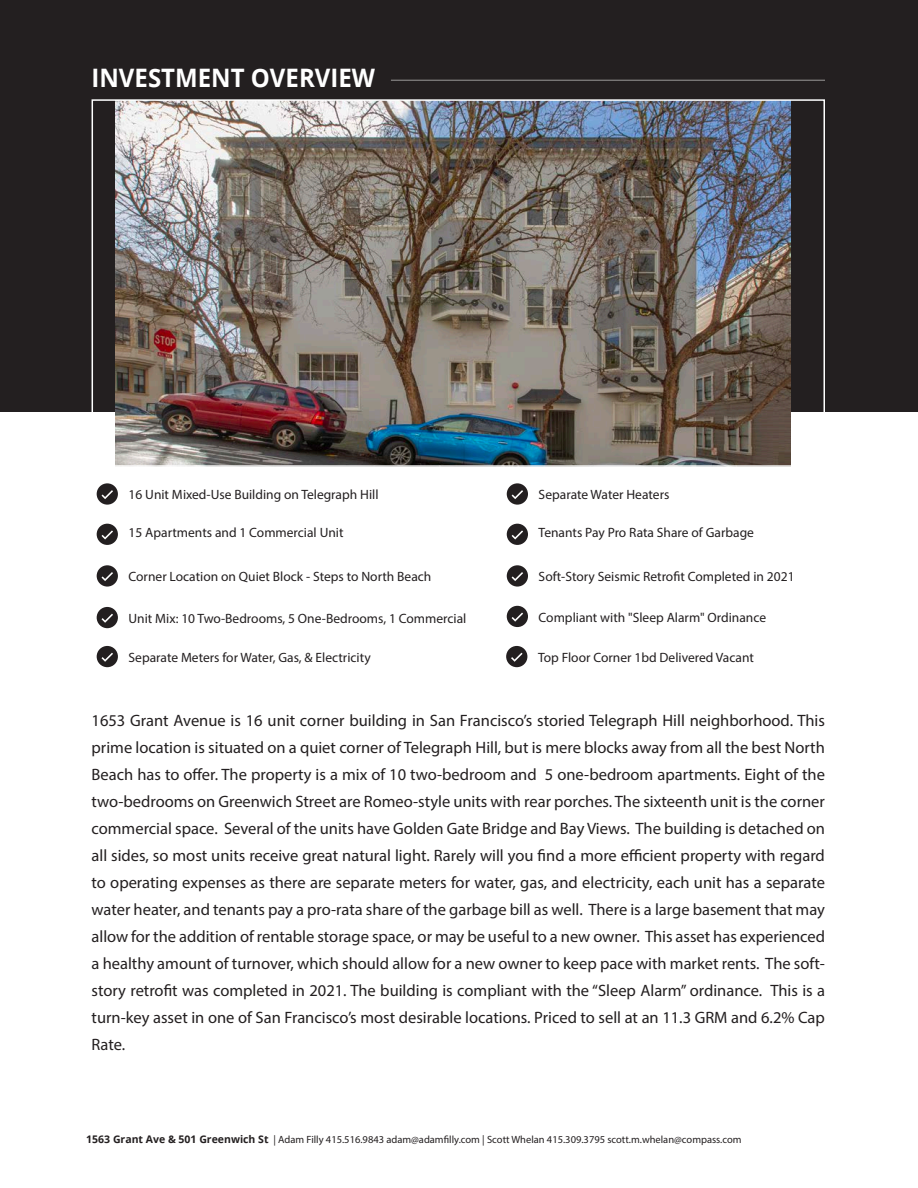
<style>
.page{position:relative;width:918px;height:1188px;background:#fff}
.page>*{position:absolute;margin:0;border:0;box-sizing:border-box;transform-origin:0 0}
.t1{font:700 25.5px "Open Sans";color:#fff;scale:.94 1}
.t2{font:16.5px/27px "Myriad Pro";color:#231f20;text-align:justify}
.t3{font:13.5px "Myriad Pro";color:#231f20}
.t4{font:10.5px "Myriad Pro";color:#231f20}
.s1{font-family:"Open Sans";font-weight:700}
</style>
<div class="page">
<div style="left:0;top:0;width:918px;height:411px;background:#231f20"></div>
<img style="left:116px;top:102px;width:674px;height:362px">
<div style="left:92px;top:99px;width:733px;height:368px;border:2px solid #fff"></div>
<hr style="left:391px;top:80px;width:434px;height:1px;background:#fff">
<div style="left:97px;top:483px;width:21px;height:22px;background:#231f20;border-radius:50%"></div>
<div style="left:97px;top:524px;width:21px;height:21px;background:#231f20;border-radius:50%"></div>
<svg style="left:102px;top:490px;width:11px;height:9px"></svg>
<svg style="left:102px;top:530px;width:11px;height:10px"></svg>
<div style="left:97px;top:565px;width:21px;height:22px;background:#231f20;border-radius:50%"></div>
<svg style="left:102px;top:572px;width:11px;height:9px"></svg>
<div style="left:97px;top:607px;width:21px;height:21px;background:#231f20;border-radius:50%"></div>
<svg style="left:102px;top:608px;width:11px;height:15px"></svg>
<div style="left:507px;top:483px;width:21px;height:22px;background:#231f20;border-radius:50%"></div>
<div style="left:507px;top:524px;width:21px;height:21px;background:#231f20;border-radius:50%"></div>
<svg style="left:512px;top:490px;width:11px;height:9px"></svg>
<svg style="left:512px;top:530px;width:11px;height:10px"></svg>
<div style="left:507px;top:565px;width:21px;height:22px;background:#231f20;border-radius:50%"></div>
<svg style="left:512px;top:572px;width:11px;height:9px"></svg>
<div style="left:507px;top:606px;width:21px;height:21px;background:#231f20;border-radius:50%"></div>
<svg style="left:512px;top:612px;width:11px;height:10px"></svg>
<div style="left:97px;top:646px;width:21px;height:21px;background:#231f20;border-radius:50%"></div>
<svg style="left:102px;top:647px;width:11px;height:15px"></svg>
<div style="left:506px;top:646px;width:21px;height:21px;background:#231f20;border-radius:50%"></div>
<svg style="left:511px;top:647px;width:12px;height:15px"></svg>
<p class="t1" style="left:92px;top:60px;width:303px">INVESTMENT OVERVIEW</p>
<p class="t3" style="left:129px;top:487px;width:252px">16 Unit Mixed-Use Building on Telegraph Hill</p>
<p class="t3" style="left:129px;top:525px;width:216px">15 Apartments and 1 Commercial Unit</p>
<p class="t3" style="left:129px;top:569px;width:304px">Corner Location on Quiet Block - Steps to North Beach</p>
<p class="t3" style="left:129px;top:610px;width:339px">Unit Mix: 10 Two-Bedrooms, 5 One-Bedrooms, 1 Commercial</p>
<p class="t3" style="left:539px;top:487px;width:132px">Separate Water Heaters</p>
<p class="t3" style="left:539px;top:525px;width:217px">Tenants Pay Pro Rata Share of Garbage</p>
<p class="t3" style="left:539px;top:569px;width:257px">Soft-Story Seismic Retrofit Completed in 2021</p>
<p class="t3" style="left:539px;top:609px;width:229px">Compliant with "Sleep Alarm" Ordinance</p>
<p class="t3" style="left:129px;top:649px;width:244px">Separate Meters for Water, Gas, &amp; Electricity</p>
<p class="t3" style="left:538px;top:649px;width:217px">Top Floor Corner 1bd Delivered Vacant</p>
<p class="t2" style="left:92px;top:707px;width:735px">1653 Grant Avenue is 16 unit corner building in San Francisco’s storied Telegraph Hill neighborhood. This prime location is situated on a quiet corner of Telegraph Hill, but is mere blocks away from all the best North Beach has to offer. The property is a mix of 10 two-bedroom and 5 one-bedroom apartments. Eight of the two-bedrooms on Greenwich Street are Romeo-style units with rear porches. The sixteenth unit is the corner commercial space. Several of the units have Golden Gate Bridge and Bay Views. The building is detached on all sides, so most units receive great natural light. Rarely will you find a more efficient property with regard to operating expenses as there are separate meters for water, gas, and electricity, each unit has a separate water heater, and tenants pay a pro-rata share of the garbage bill as well. There is a large basement that may allow for the addition of rentable storage space, or may be useful to a new owner. This asset has experienced a healthy amount of turnover, which should allow for a new owner to keep pace with market rents. The soft&shy;story retrofit was completed in 2021. The building is compliant with the “Sleep Alarm” ordinance. This is a turn-key asset in one of San Francisco’s most desirable locations. Priced to sell at an 11.3 GRM and 6.2% Cap Rate.</p>
<p class="t4" style="left:86px;top:1133px;width:657px"><span class="s1">1563 Grant Ave &amp; 501 Greenwich St</span> | Adam Filly 415.516.9843 adam@adamfilly.com | Scott Whelan 415.309.3795 scott.m.whelan@compass.com</p>
</div>
